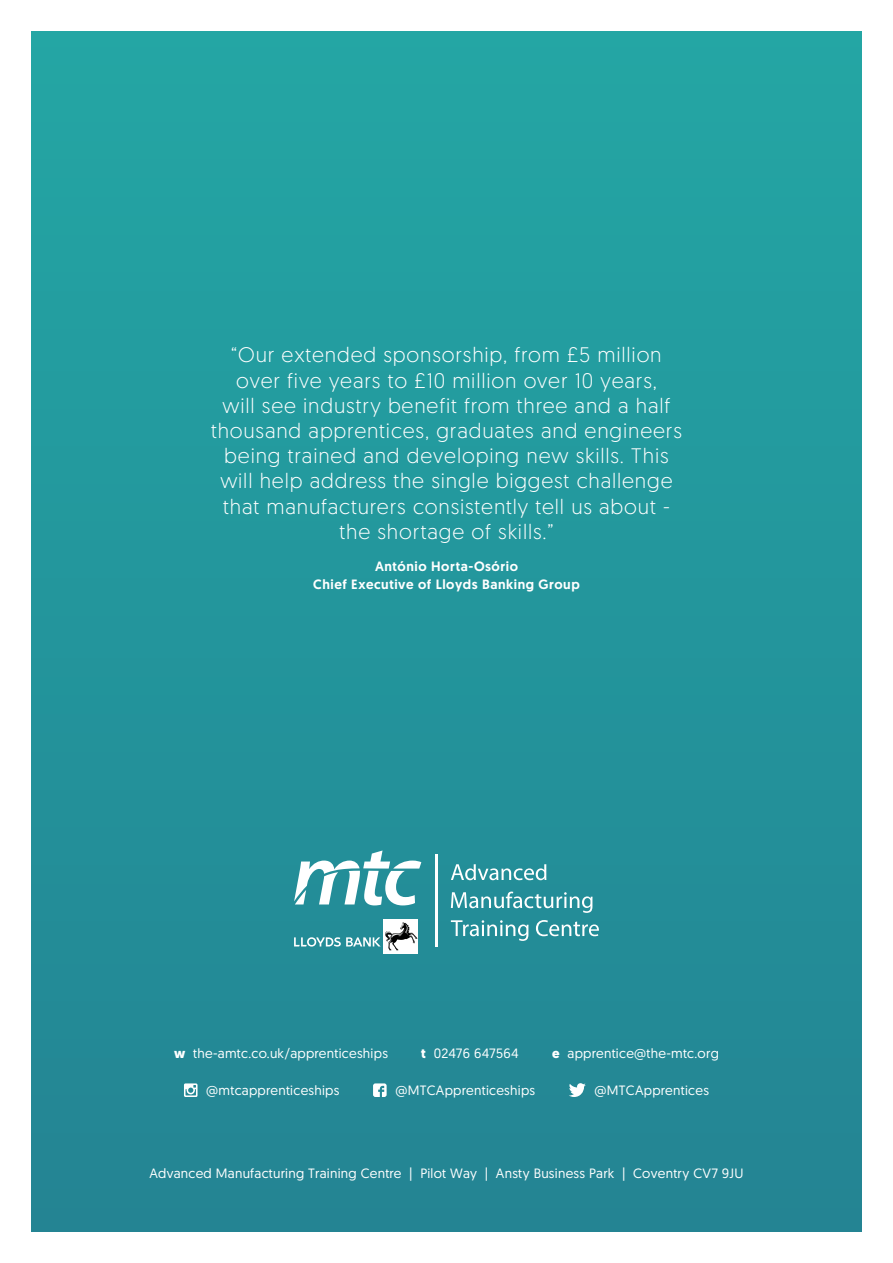
<style>
.page{position:relative;width:893px;height:1263px;background:#fff}
.page>*{position:absolute;margin:0;border:0;box-sizing:border-box;transform-origin:0 0}
.t1{font:300 21px/25.2px "Geomanist";letter-spacing:.04em;color:#fff;text-align:center}
.t2{font:13.5px "Geomanist";letter-spacing:.02em;color:#fff}
.t3{font:500 13.5px/18px "Geomanist";letter-spacing:.04em;color:#fff;text-align:center}
.s1{font-weight:700}
</style>
<div class="page">
<div style="left:32px;top:32px;width:829px;height:1199px;background:linear-gradient(to bottom,#23a6a4,#238493)"></div>
<svg style="left:184px;top:1083px;width:14px;height:14px"></svg>
<svg style="left:373px;top:1083px;width:14px;height:14px"></svg>
<svg style="left:569px;top:1083px;width:17px;height:14px"></svg>
<svg style="left:294px;top:850px;width:127px;height:55px"></svg>
<svg style="left:384px;top:919px;width:34px;height:35px"></svg>
<img style="left:385px;top:922px;width:19px;height:2px">
<svg style="left:414px;top:937px;width:3px;height:6px"></svg>
<svg style="left:294px;top:924px;width:114px;height:26px"></svg>
<hr style="left:435px;top:854px;width:2px;height:92px;background:#fff">
<svg style="left:451px;top:864px;width:95px;height:16px"></svg>
<svg style="left:451px;top:920px;width:77px;height:21px;background:#55a6ae"></svg>
<svg style="left:536px;top:920px;width:63px;height:16px"></svg>
<svg style="left:451px;top:891px;width:141px;height:22px;background:#53a6ae"></svg>
<p class="t1" style="left:211px;top:342px;width:472px">“Our extended sponsorship, from £5 million over five years to £10 million over 10 years,<br>will see industry benefit from three and a half thousand apprentices, graduates and engineers being trained and developing new skills. This will help address the single biggest challenge that manufacturers consistently tell us about - the shortage of skills.”</p>
<p class="t3" style="left:313px;top:557px;width:268px">António Horta-Osório<br>Chief Executive of Lloyds Banking Group</p>
<p class="t2" style="left:174px;top:1045px;width:215px"><span class="s1">w</span> the-amtc.co.uk/apprenticeships</p>
<p class="t2" style="left:421px;top:1045px;width:99px"><span class="s1">t</span> 02476 647564</p>
<p class="t2" style="left:552px;top:1045px;width:168px"><span class="s1">e</span> apprentice@the-mtc.org</p>
<p class="t2" style="left:206px;top:1081px;width:135px">@mtcapprenticeships</p>
<p class="t2" style="left:395px;top:1081px;width:141px">@MTCApprenticeships</p>
<p class="t2" style="left:594px;top:1081px;width:116px">@MTCApprentices</p>
<p class="t2" style="left:149px;top:1164px;width:596px">Advanced Manufacturing Training Centre | Pilot Way | Ansty Business Park | Coventry CV7 9JU</p>
</div>
